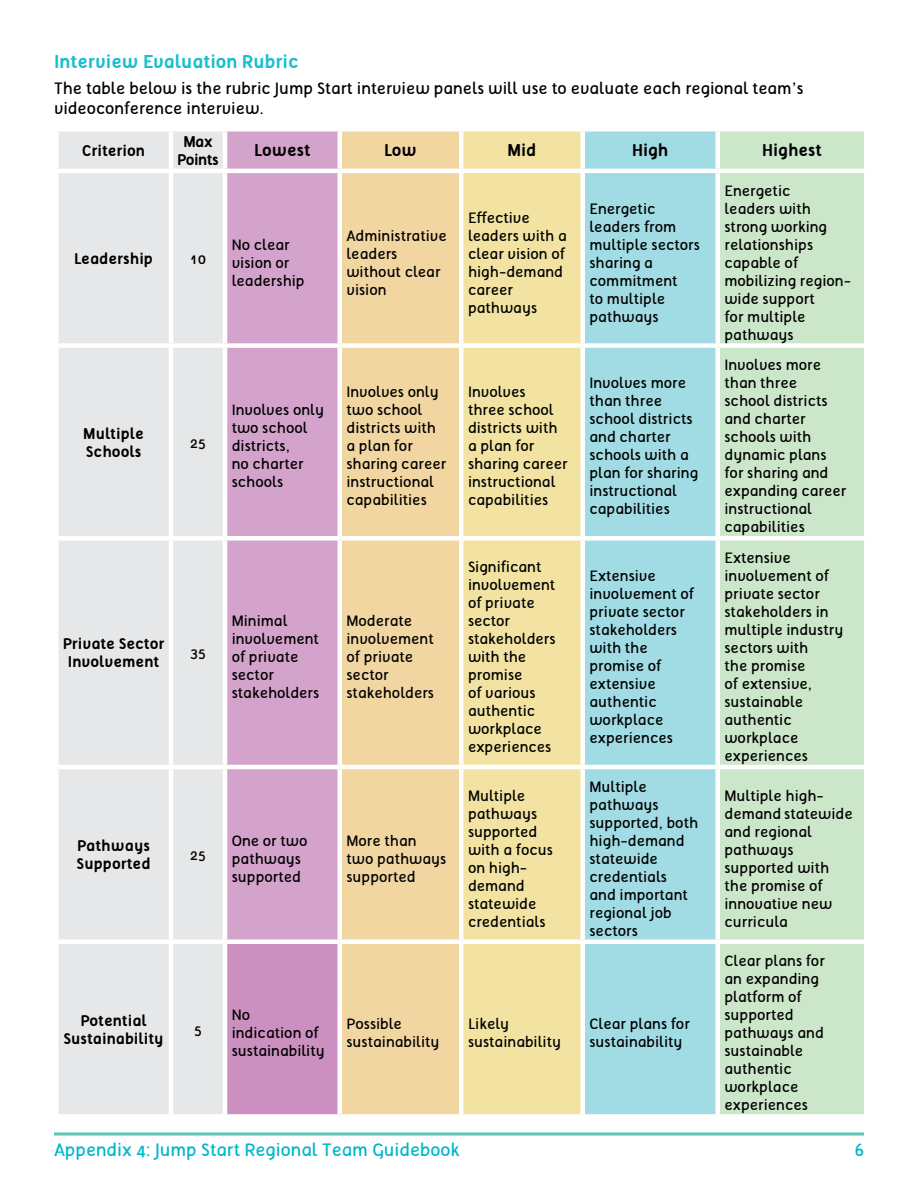
<style>
.page{position:relative;width:918px;height:1188px;background:#fff}
.page>*{position:absolute;margin:0;border:0;box-sizing:border-box;transform-origin:0 0}
.t1{font:18px "Tellural";color:#00b7cc}
.Sub_3{font:700 18px "Tellural";color:#18becd}
.Body{font:16.5px/19.8px "Tellural";color:#000}
.Body-2{font:700 16.5px "Tellural";color:#000}
.Body-3{font:15px/18px "Tellural";color:#000}
.Body-4{font:700 15px/18px "Tellural";color:#000}
.Body-5{font:700 15px/18px "Tellural";letter-spacing:-.03em;color:#000;text-align:center}
</style>
<div class="page">
<svg style="left:54px;top:1132px;width:810px;height:4px;background:#86d2c6"></svg>
<div style="left:58px;top:132px;width:165px;height:982px;background:#e6e7e8"></div>
<div style="left:227px;top:132px;width:111px;height:807px;background:#d3a3cb"></div>
<div style="left:342px;top:132px;width:117px;height:982px;background:#f2d6a2"></div>
<div style="left:464px;top:132px;width:116px;height:982px;background:#f2e3a2"></div>
<div style="left:585px;top:132px;width:131px;height:982px;background:#a1dbe3"></div>
<div style="left:720px;top:132px;width:144px;height:982px;background:#cbe6c9"></div>
<div style="left:225px;top:942px;width:115px;height:174px;background:#cb90c0"></div>
<hr style="left:169px;top:132px;width:4px;height:37px;background:#fff">
<hr style="left:54px;top:169px;width:117px;height:4px;background:#fff">
<hr style="left:171px;top:169px;width:54px;height:4px;background:#fff">
<hr style="left:169px;top:173px;width:4px;height:170px;background:#fff">
<hr style="left:225px;top:169px;width:115px;height:4px;background:#fff">
<hr style="left:340px;top:169px;width:121px;height:4px;background:#fff">
<hr style="left:461px;top:169px;width:122px;height:4px;background:#fff">
<hr style="left:583px;top:169px;width:135px;height:4px;background:#fff">
<hr style="left:718px;top:169px;width:150px;height:4px;background:#fff">
<div style="left:54px;top:343px;width:117px;height:5px;background:#fff"></div>
<div style="left:171px;top:343px;width:54px;height:5px;background:#fff"></div>
<hr style="left:169px;top:348px;width:4px;height:188px;background:#fff">
<div style="left:225px;top:343px;width:115px;height:5px;background:#fff"></div>
<div style="left:340px;top:343px;width:121px;height:5px;background:#fff"></div>
<div style="left:461px;top:343px;width:122px;height:5px;background:#fff"></div>
<div style="left:583px;top:343px;width:135px;height:5px;background:#fff"></div>
<div style="left:718px;top:343px;width:150px;height:5px;background:#fff"></div>
<div style="left:54px;top:536px;width:117px;height:5px;background:#fff"></div>
<div style="left:171px;top:536px;width:54px;height:5px;background:#fff"></div>
<hr style="left:169px;top:541px;width:4px;height:224px;background:#fff">
<div style="left:225px;top:536px;width:115px;height:5px;background:#fff"></div>
<div style="left:340px;top:536px;width:121px;height:5px;background:#fff"></div>
<div style="left:461px;top:536px;width:122px;height:5px;background:#fff"></div>
<div style="left:583px;top:536px;width:135px;height:5px;background:#fff"></div>
<div style="left:718px;top:536px;width:150px;height:5px;background:#fff"></div>
<hr style="left:54px;top:765px;width:117px;height:4px;background:#fff">
<hr style="left:171px;top:765px;width:54px;height:4px;background:#fff">
<hr style="left:169px;top:769px;width:4px;height:170px;background:#fff">
<hr style="left:225px;top:765px;width:115px;height:4px;background:#fff">
<hr style="left:340px;top:765px;width:121px;height:4px;background:#fff">
<hr style="left:461px;top:765px;width:122px;height:4px;background:#fff">
<hr style="left:583px;top:765px;width:135px;height:4px;background:#fff">
<hr style="left:718px;top:765px;width:150px;height:4px;background:#fff">
<div style="left:54px;top:939px;width:117px;height:5px;background:#fff"></div>
<div style="left:171px;top:939px;width:54px;height:5px;background:#fff"></div>
<hr style="left:169px;top:944px;width:4px;height:170px;background:#fff">
<div style="left:225px;top:939px;width:115px;height:5px;background:#fff"></div>
<hr style="left:223px;top:944px;width:4px;height:170px;background:#fff">
<div style="left:340px;top:939px;width:121px;height:5px;background:#fff"></div>
<hr style="left:338px;top:944px;width:4px;height:170px;background:#fff">
<div style="left:461px;top:939px;width:122px;height:5px;background:#fff"></div>
<div style="left:583px;top:939px;width:135px;height:5px;background:#fff"></div>
<div style="left:718px;top:939px;width:150px;height:5px;background:#fff"></div>
<div style="left:225px;top:1114px;width:115px;height:5px;background:#fff"></div>
<p class="Sub_3" style="left:54px;top:51px;width:246px">Interview Evaluation Rubric</p>
<p class="Body" style="left:54px;top:79px;width:751px">The table below is the rubric Jump Start interview panels will use to evaluate each regional team’s videoconference interview.</p>
<p class="Body-4" style="left:82px;top:142px;width:65px">Criterion</p>
<p class="Body-5" style="left:177px;top:133px;width:43px">Max<br>Points</p>
<p class="Body-2" style="left:254px;top:141px;width:58px">Lowest</p>
<p class="Body-2" style="left:384px;top:141px;width:34px">Low</p>
<p class="Body-2" style="left:508px;top:141px;width:30px">Mid</p>
<p class="Body-2" style="left:632px;top:141px;width:38px">High</p>
<p class="Body-2" style="left:762px;top:141px;width:61px">Highest</p>
<p class="Body-4" style="left:74px;top:250px;width:81px">Leadership</p>
<p class="Body-3" style="left:190px;top:250px;width:17px">10</p>
<p class="Body-4" style="left:83px;top:424px;width:62px">Multiple<br>Schools</p>
<p class="Body-3" style="left:190px;top:433px;width:17px">25</p>
<p class="Body-4" style="left:63px;top:635px;width:103px;text-align:center">Private Sector<br>Involvement</p>
<p class="Body-3" style="left:190px;top:644px;width:17px">35</p>
<p class="Body-4" style="left:77px;top:837px;width:75px">Pathways<br>Supported</p>
<p class="Body-3" style="left:190px;top:846px;width:17px">25</p>
<p class="Body-4" style="left:64px;top:1012px;width:102px;text-align:center">Potential<br>Sustainability</p>
<p class="Body-3" style="left:194px;top:1021px;width:9px">5</p>
<p class="Body-3" style="left:232px;top:236px;width:75px">No clear vision or leadership</p>
<p class="Body-3" style="left:346px;top:227px;width:102px">Administrative leaders without clear vision</p>
<p class="Body-3" style="left:468px;top:209px;width:100px">Effective leaders with a clear vision of high-demand career pathways</p>
<p class="Body-3" style="left:590px;top:200px;width:112px">Energetic leaders from multiple sectors sharing a commitment<br>to multiple pathways</p>
<p class="Body-3" style="left:232px;top:401px;width:94px">Involves only two school districts,<br>no charter schools</p>
<p class="Body-3" style="left:346px;top:383px;width:101px">Involves only two school districts with a plan for sharing career instructional capabilities</p>
<p class="Body-3" style="left:468px;top:383px;width:101px">Involves<br>three school districts with a plan for sharing career instructional capabilities</p>
<p class="Body-3" style="left:590px;top:374px;width:110px">Involves more than three school districts and charter schools with a plan for sharing instructional capabilities</p>
<p class="Body-3" style="left:232px;top:612px;width:89px">Minimal involvement of private sector stakeholders</p>
<p class="Body-3" style="left:346px;top:612px;width:89px">Moderate involvement of private sector stakeholders</p>
<p class="Body-3" style="left:468px;top:558px;width:89px">Significant involvement of private sector stakeholders with the promise<br>of various authentic workplace experiences</p>
<p class="Body-3" style="left:590px;top:567px;width:106px">Extensive involvement of private sector stakeholders with the promise of extensive authentic workplace experiences</p>
<p class="Body-3" style="left:724px;top:182px;width:128px">Energetic<br>leaders with strong working relationships capable of mobilizing region&shy;wide support<br>for multiple pathways</p>
<p class="Body-3" style="left:724px;top:356px;width:123px">Involves more than three<br>school districts and charter schools with dynamic plans for sharing and expanding career instructional capabilities</p>
<p class="Body-3" style="left:724px;top:549px;width:120px">Extensive involvement of private sector stakeholders in multiple industry sectors with<br>the promise<br>of extensive, sustainable authentic workplace experiences</p>
<p class="Body-3" style="left:232px;top:832px;width:77px">One or two pathways supported</p>
<p class="Body-3" style="left:346px;top:832px;width:101px">More than two pathways supported</p>
<p class="Body-3" style="left:468px;top:787px;width:86px">Multiple pathways supported with a focus on high&shy;demand statewide credentials</p>
<p class="Body-3" style="left:590px;top:778px;width:110px">Multiple pathways supported, both high-demand statewide credentials<br>and important regional job sectors</p>
<p class="Body-3" style="left:724px;top:787px;width:130px">Multiple high&shy;demand statewide and regional pathways supported with the promise of innovative new curricula</p>
<p class="Body-3" style="left:232px;top:1006px;width:95px">No<br>indication of sustainability</p>
<p class="Body-3" style="left:346px;top:1015px;width:95px">Possible sustainability</p>
<p class="Body-3" style="left:468px;top:1015px;width:95px">Likely sustainability</p>
<p class="Body-3" style="left:590px;top:1015px;width:102px">Clear plans for sustainability</p>
<p class="Body-3" style="left:724px;top:952px;width:102px">Clear plans for an expanding platform of supported pathways and sustainable authentic workplace experiences</p>
<p class="t1" style="left:54px;top:1140px;width:407px">Appendix 4: Jump Start Regional Team Guidebook</p>
<p class="t1" style="left:855px;top:1140px;width:11px">6</p>
</div>
